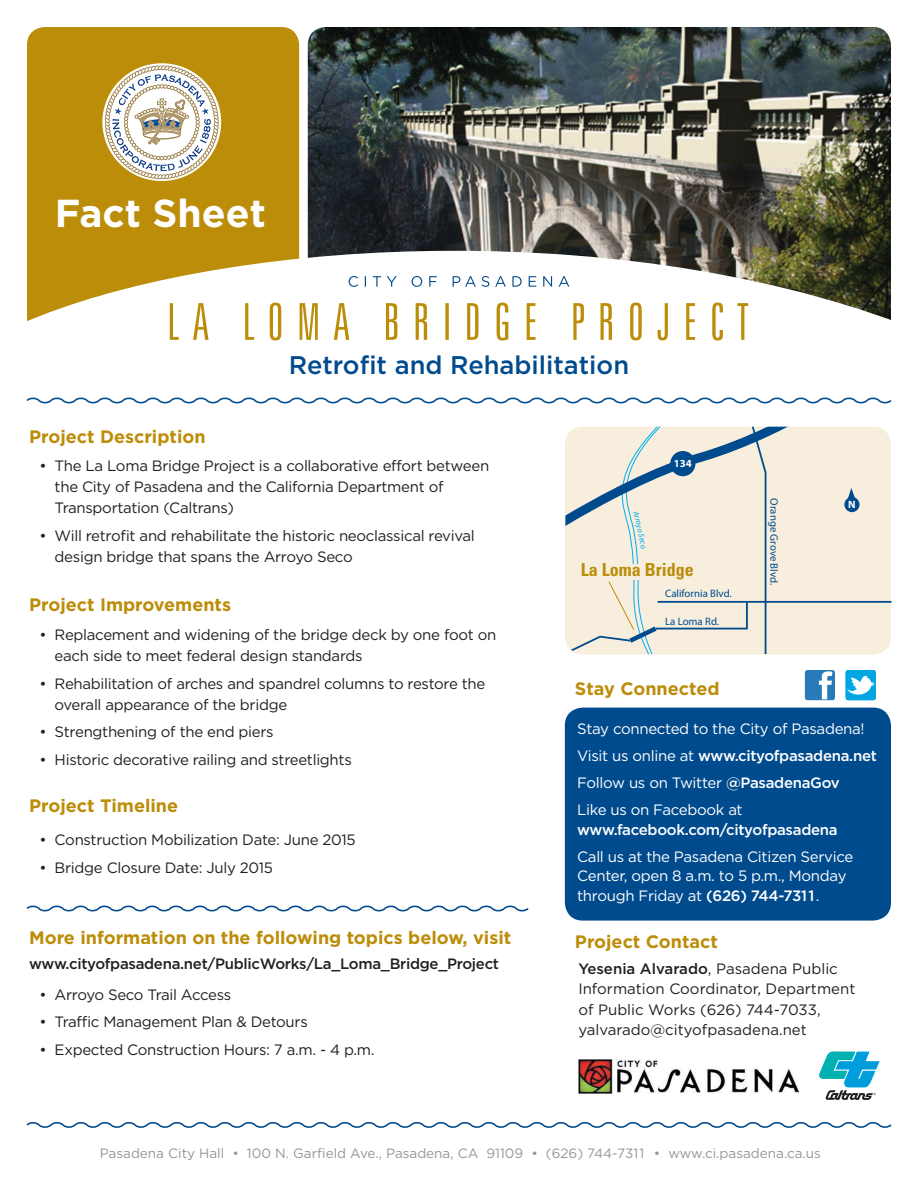
<style>
.page{position:relative;width:918px;height:1188px;background:#fff}
.page>*{position:absolute;margin:0;border:0;box-sizing:border-box;transform-origin:0 0}
.t1{font:700 39px "Gotham";color:#fff}
.t2{font:500 25.5px "Gotham";color:#004b8e}
.t3{font:700 18px "Gotham";color:#bc8d09}
.t4{font:700 condensed 18px "Univers";color:#bc8d09}
.t5{font:15px/21px "Gotham";letter-spacing:-.02em;color:#231f20}
.t6{font:15px/19.5px "Gotham";letter-spacing:-.02em;color:#fff}
.t7{font:15px/20.2px "Gotham";color:#231f20}
.t8{font:500 15px/19.5px "Gotham";letter-spacing:-.02em;color:#fff}
.t9{font:500 15px "Gotham";letter-spacing:-.02em;color:#231f20}
.t10{font:13.5px "Gotham";color:#949698}
.t11{font:10.8px "Myriad Pro";color:#004b8e}
.t12{font:700 10.8px "Myriad Pro";color:#fff}
.t13{font:italic 8.1px "Myriad Pro";color:#00aeef}
.s1{font-weight:400}
.s2{font-weight:500}
</style>
<div class="page">
<div style="left:27px;top:27px;width:272px;height:311px;background:#bc8d09;border-radius:18px"></div>
<div style="left:565px;top:708px;width:326px;height:213px;background:#004b8e;border-radius:18px"></div>
<img style="left:308px;top:27px;width:583px;height:187px">
<svg style="left:27px;top:214px;width:864px;height:127px"></svg>
<svg style="left:170px;top:303px;width:578px;height:37px"></svg>
<svg style="left:349px;top:276px;width:220px;height:11px"></svg>
<img style="left:578px;top:1060px;width:220px;height:34px">
<svg style="left:26px;top:397px;width:866px;height:7px"></svg>
<svg style="left:26px;top:905px;width:503px;height:7px"></svg>
<svg style="left:26px;top:1122px;width:866px;height:6px"></svg>
<svg style="left:819px;top:1052px;width:61px;height:48px"></svg>
<svg style="left:805px;top:670px;width:30px;height:30px"></svg>
<svg style="left:846px;top:670px;width:30px;height:30px"></svg>
<img style="left:102px;top:63px;width:120px;height:118px">
<svg style="left:565px;top:427px;width:327px;height:227px;background:#e8e5d9"></svg>
<p class="t1" style="left:55px;top:190px;width:213px">Fact Sheet</p>
<p class="t3" style="left:29px;top:426px;width:178px">Project Description</p>
<p class="t2" style="left:289px;top:351px;width:342px">Retrofit and Rehabilitation</p>
<p class="t5" style="left:55px;top:455px;width:436px;text-indent:-15px">• The La Loma Bridge Project is a collaborative effort between the City of Pasadena and the California Department of<br>Transportation (Caltrans)</p>
<p class="t5" style="left:55px;top:524px;width:422px;text-indent:-15px">• Will retrofit and rehabilitate the historic neoclassical revival design bridge that spans the Arroyo Seco</p>
<p class="t3" style="left:29px;top:595px;width:203px">Project Improvements</p>
<p class="t12" style="left:674px;top:456px;width:19px">134</p>
<p class="t13" style="left:641px;top:510px;width:15px;rotate:76deg">Arro</p>
<p class="t4" style="left:581px;top:559px;width:114px">La Loma Bridge</p>
<p class="t11" style="left:665px;top:587px;width:68px">California Blvd.</p>
<p class="t11" style="left:665px;top:614px;width:56px">La Loma Rd.</p>
<p class="t11" style="left:781px;top:498px;width:88px;rotate:90deg">Orange Grove Blvd.</p>
<p class="t12" style="left:848px;top:497px;width:9px">N</p>
<p class="t5" style="left:55px;top:624px;width:443px;text-indent:-15px">• Replacement and widening of the bridge deck by one foot on each side to meet federal design standards</p>
<p class="t5" style="left:55px;top:673px;width:432px;text-indent:-15px">• Rehabilitation of arches and spandrel columns to restore the overall appearance of the bridge</p>
<p class="t5" style="left:40px;top:721px;width:236px">• Strengthening of the end piers</p>
<p class="t5" style="left:40px;top:749px;width:314px">• Historic decorative railing and streetlights</p>
<p class="t3" style="left:29px;top:795px;width:151px">Project Timeline</p>
<p class="t5" style="left:40px;top:829px;width:318px">• Construction Mobilization Date: June 2015</p>
<p class="t5" style="left:40px;top:857px;width:235px">• Bridge Closure Date: July 2015</p>
<p class="t3" style="left:29px;top:927px;width:484px">More information on the following topics below, visit</p>
<p class="t9" style="left:29px;top:955px;width:471px">www.cityofpasadena.net/PublicWorks/La_Loma_Bridge_Project</p>
<p class="t5" style="left:40px;top:984px;width:193px">• Arroyo Seco Trail Access</p>
<p class="t5" style="left:40px;top:1011px;width:270px">• Traffic Management Plan &amp; Detours</p>
<p class="t5" style="left:40px;top:1039px;width:336px">• Expected Construction Hours: 7 a.m. - 4 p.m.</p>
<p class="t3" style="left:575px;top:678px;width:146px">Stay Connected</p>
<p class="t6" style="left:577px;top:719px;width:289px">Stay connected to the City of Pasadena!</p>
<p class="t8" style="left:577px;top:746px;width:301px"><span class="s1">Visit us online at</span> www.cityofpasadena.net</p>
<p class="t6" style="left:577px;top:773px;width:264px">Follow us on Twitter <span class="s2">@PasadenaGov</span></p>
<p class="t8" style="left:577px;top:800px;width:262px"><span class="s1">Like us on Facebook at </span>www.facebook.com/cityofpasadena</p>
<p class="t6" style="left:577px;top:847px;width:278px">Call us at the Pasadena Citizen Service<br>Center, open 8 a.m. to 5 p.m., Monday through Friday at <span class="s2">(626) 744-7311</span>.</p>
<p class="t3" style="left:575px;top:932px;width:144px">Project Contact</p>
<p class="t7" style="left:578px;top:958px;width:279px"><span class="s2">Yesenia Alvarado</span>, Pasadena Public Information Coordinator, Department of Public Works (626) 744-7033, yalvarado@cityofpasadena.net</p>
<p class="t10" style="left:100px;top:1146px;width:723px">Pasadena City Hall • 100 N. Garfield Ave., Pasadena, CA 91109 • (626) 744-7311 • www.ci.pasadena.ca.us</p>
</div>
